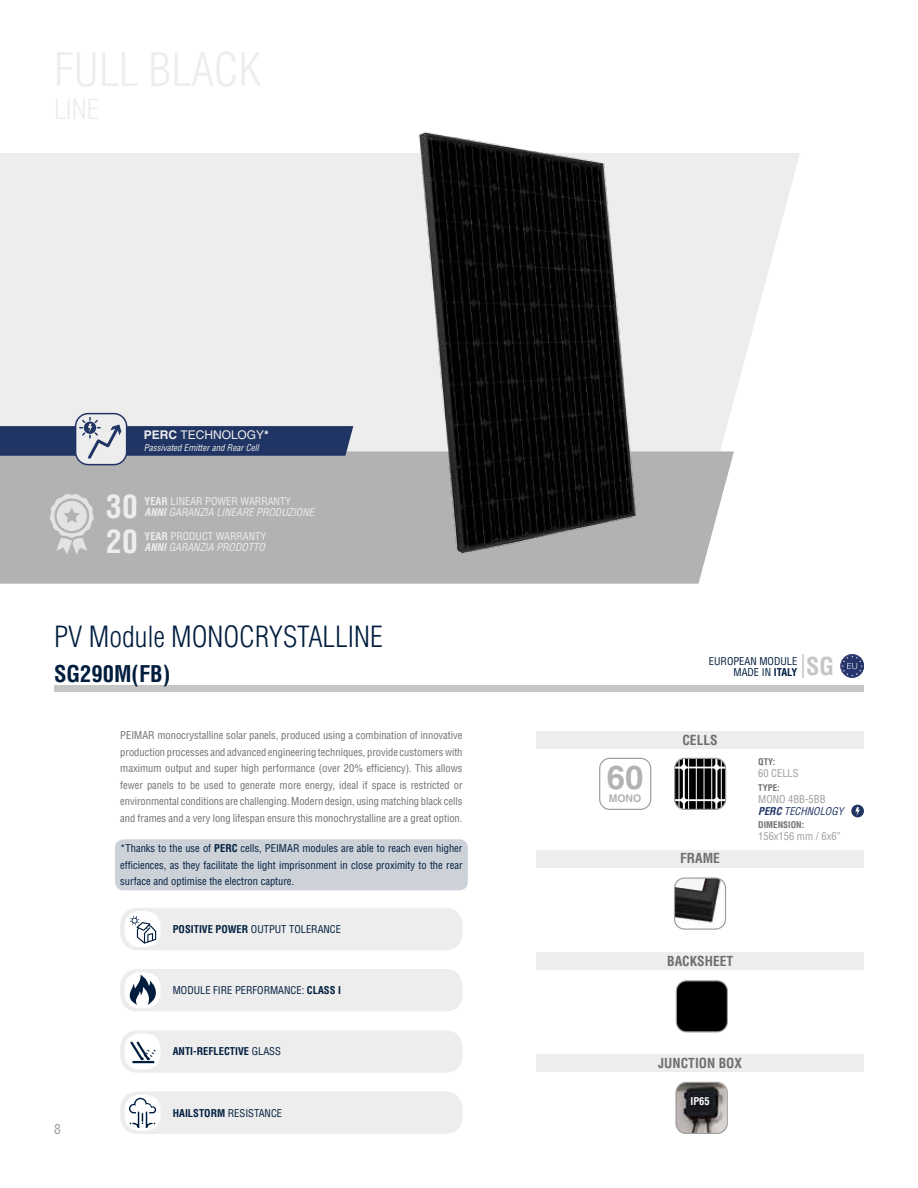
<style>
.page{position:relative;width:918px;height:1188px;background:#fff}
.page>*{position:absolute;margin:0;border:0;box-sizing:border-box;transform-origin:0 0}
.t1{font:700 33px "Helvetica LT Std";color:#b3b2b2}
.t2{font:700 condensed 31.5px "Helvetica LT Std";color:#ededed}
.t3{font:300 condensed 28.5px "Helvetica LT Std";color:#001d3e}
.t4{font:700 condensed 24px "Helvetica LT Std";color:#c6c6c6}
.t5{font:700 condensed 22.5px "Helvetica LT Std";color:#001d3e}
.t6{font:700 condensed 13.5px "Helvetica LT Std";color:#706f6f}
.t7{font:condensed 13.5px "Helvetica LT Std";color:#9d9d9c}
.t8{font:12px "Helvetica LT Std";color:#ededed}
.t9{font:condensed 10.5px/16.5px "Helvetica LT Std";color:#706f6f;text-align:justify}
.t10{font:condensed 10.5px/16.5px "Helvetica LT Std";color:#001d3e;text-align:right}
.t11{font:italic condensed 10.5px/10.5px "Helvetica LT Std";color:#ededed}
.t12{font:condensed 10.5px/12px "Helvetica LT Std";color:#9d9d9c}
.t13{font:700 condensed 10.5px "Helvetica LT Std";color:#001d3e}
.t14{font:700 condensed 10.5px "Helvetica LT Std";color:#fff}
.t15{font:700 10.5px "Helvetica LT Std";color:#b3b2b2}
.t16{font:italic condensed 9px "Helvetica LT Std";color:#ededed}
.t17{font:700 condensed 9px "Helvetica LT Std";color:#706f6f}
.s1{font-weight:700}
.s2{font-weight:700;font-style:normal}
.s3{font-style:normal}
.s4{font-weight:400}
.s5{font-weight:700;font-style:italic;color:#213565}
.s6{font-style:italic;color:#213565}
</style>
<div class="page">
<svg style="left:0;top:153px;width:800px;height:298px;background:#eee"></svg>
<div style="left:0;top:451px;width:734px;height:133px;background:#b3b2b2"></div>
<div style="left:54px;top:686px;width:810px;height:6px;background:#c6c6c6"></div>
<svg style="left:50px;top:494px;width:44px;height:61px;background:#cbcbcb"></svg>
<div style="left:536px;top:732px;width:328px;height:17px;background:#ededed"></div>
<div style="left:536px;top:850px;width:328px;height:17px;background:#ededed"></div>
<img style="left:676px;top:879px;width:48px;height:49px">
<svg style="left:676px;top:879px;width:29px;height:12px"></svg>
<div style="left:674px;top:877px;width:52px;height:53px;border:1px solid #9d9d9c;border-radius:10px"></div>
<div style="left:536px;top:953px;width:328px;height:17px;background:#ededed"></div>
<div style="left:676px;top:981px;width:51px;height:51px;background:#000;border-radius:10px"></div>
<div style="left:676px;top:980px;width:52px;height:52px;border:1px solid #9d9d9c;border-radius:10px"></div>
<div style="left:536px;top:1054px;width:328px;height:17px;background:#ededed"></div>
<img style="left:676px;top:1083px;width:50px;height:51px">
<div style="left:676px;top:1082px;width:52px;height:52px;border:1px solid #9d9d9c;border-radius:10px"></div>
<img style="left:343px;top:131px;width:360px;height:453px">
<div style="left:75px;top:413px;width:52px;height:52px;border:2px solid #213565;border-radius:13px"></div>
<svg style="left:0;top:416px;width:353px;height:45px;background:#6f7b96"></svg>
<svg style="left:675px;top:758px;width:51px;height:51px;background:#4d4d4d"></svg>
<div style="left:674px;top:758px;width:52px;height:52px;border:1px solid #9d9d9c;border-radius:10px"></div>
<div style="left:599px;top:758px;width:52px;height:52px;border:1px solid #9d9d9c;border-radius:10px"></div>
<div style="left:851px;top:805px;width:13px;height:12px;background:#213565;border-radius:50%"></div>
<svg style="left:855px;top:807px;width:5px;height:9px"></svg>
<div style="left:120px;top:908px;width:343px;height:42px;background:#ededed;border-radius:17px"></div>
<div style="left:125px;top:911px;width:36px;height:36px;background:#fff;border-radius:15px"></div>
<svg style="left:130px;top:916px;width:26px;height:28px"></svg>
<div style="left:120px;top:1091px;width:343px;height:43px;background:#ededed;border-radius:17px"></div>
<div style="left:125px;top:1095px;width:36px;height:36px;background:#fff;border-radius:15px"></div>
<svg style="left:129px;top:1098px;width:27px;height:30px"></svg>
<div style="left:120px;top:1030px;width:343px;height:43px;background:#ededed;border-radius:17px"></div>
<div style="left:125px;top:1034px;width:36px;height:35px;background:#fff;border-radius:15px"></div>
<svg style="left:130px;top:1041px;width:26px;height:23px"></svg>
<hr style="left:133px;top:1061px;width:21px;height:2px;background:#001d3e">
<div style="left:120px;top:969px;width:343px;height:43px;background:#ededed;border-radius:17px"></div>
<div style="left:125px;top:972px;width:36px;height:36px;background:#fff;border-radius:15px"></div>
<svg style="left:129px;top:975px;width:27px;height:30px"></svg>
<svg style="left:840px;top:654px;width:24px;height:24px"></svg>
<img style="left:846px;top:676px;width:13px;height:1px">
<svg style="left:840px;top:654px;width:23px;height:22px"></svg>
<div style="left:115px;top:839px;width:353px;height:51px;background:#cdd2d9;border-radius:9px"></div>
<p class="t8" style="left:144px;top:428px;width:126px"><span class="s1">PERC</span> TECHNOLOGY<span class="s1">*</span></p>
<p class="t16" style="left:144px;top:442px;width:116px">Passivated Emitter and Rear Cell</p>
<h2 class="t2" style="left:106px;top:487px;width:33px">30</h2>
<p class="t11" style="left:145px;top:496px;width:171px"><span class="s2">YEAR</span> <span class="s3">LINEAR POWER WARRANTY<br></span><span class="s1">ANNI</span> GARANZIA LINEARE PRODUZIONE</p>
<h2 class="t2" style="left:106px;top:522px;width:33px">20</h2>
<p class="t11" style="left:145px;top:531px;width:123px"><span class="s2">YEAR</span> <span class="s3">PRODUCT WARRANTY<br></span><span class="s1">ANNI</span> GARANZIA PRODOTTO</p>
<h3 class="t3" style="left:54px;top:619px;width:330px">PV Module MONOCRYSTALLINE</h3>
<h3 class="t5" style="left:54px;top:659px;width:118px">SG290M(FB)</h3>
<p class="t9" style="left:120px;top:727px;width:344px">PEIMAR monocrystalline solar panels, produced using a combination of innovative production processes and advanced engineering techniques, provide customers with maximum output and super high performance (over 20% efficiency). This allows fewer panels to be used to generate more energy, ideal if space is restricted or environmental conditions are challenging. Modern design, using matching black cells and frames and a very long lifespan ensure this monochrystalline are a great option.</p>
<p class="t10" style="left:120px;top:840px;width:344px;text-align:justify">*Thanks to the use of <span class="s1">PERC</span> cells, PEIMAR modules are able to reach even higher efficiences, as they facilitate the light imprisonment in close proximity to the rear surface and optimise the electron capture.</p>
<p class="t10" style="left:173px;top:921px;width:170px"><span class="s1">POSITIVE POWER</span> OUTPUT TOLERANCE</p>
<p class="t10" style="left:173px;top:982px;width:170px">MODULE FIRE PERFORMANCE: <span class="s1">CLASS I</span></p>
<p class="t13" style="left:173px;top:1045px;width:110px">ANTI-REFLECTIVE <span class="s4">GLASS</span></p>
<p class="t7" style="left:54px;top:1121px;width:8px">8</p>
<p class="t10" style="left:173px;top:1104px;width:111px"><span class="s1">HAILSTORM</span> RESISTANCE</p>
<h1 class="t1" style="left:607px;top:758px;width:38px">60</h1>
<p class="t15" style="left:609px;top:792px;width:34px">MONO</p>
<h3 class="t4" style="left:800px;top:651px;width:36px"><span class="s4">|</span>SG</h3>
<p class="t10" style="left:709px;top:656px;width:90px;line-height:10.5px">EUROPEAN MODULE<br>MADE IN <span class="s1">ITALY</span></p>
<p class="t6" style="left:682px;top:732px;width:37px">CELLS</p>
<p class="t6" style="left:680px;top:850px;width:41px">FRAME</p>
<p class="t17" style="left:758px;top:756px;width:19px">QTY:</p>
<p class="t12" style="left:758px;top:767px;width:42px">60 CELLS</p>
<p class="t17" style="left:758px;top:782px;width:23px">TYPE:</p>
<p class="t12" style="left:758px;top:793px;width:87px">MONO 4BB-5BB<br><span class="s5">PERC</span> <span class="s6">TECHNOLOGY</span></p>
<p class="t17" style="left:758px;top:819px;width:48px">DIMENSION:</p>
<p class="t12" style="left:758px;top:830px;width:84px">156x156 mm / 6x6”</p>
<p class="t6" style="left:667px;top:953px;width:68px">BACKSHEET</p>
<p class="t6" style="left:658px;top:1054px;width:85px">JUNCTION BOX</p>
<p class="t14" style="left:691px;top:1095px;width:21px">IP65</p>
</div>
